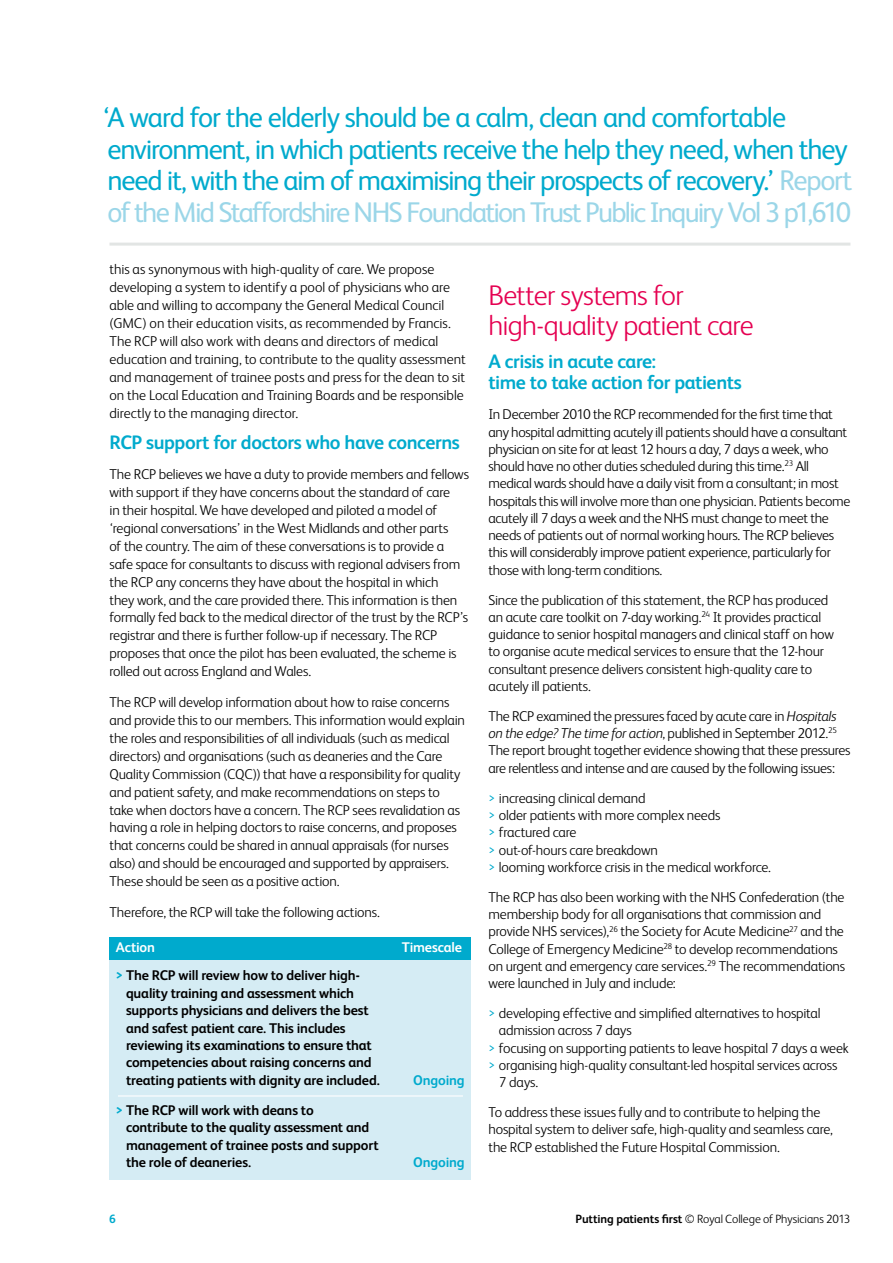
<style>
.page{position:relative;width:893px;height:1263px;background:#fff}
.page>*{position:absolute;margin:0;border:0;box-sizing:border-box;transform-origin:0 0}
.t1{font:28.5px/31.5px "FS Albert";letter-spacing:-.045em;color:#00aacd}
.t2{font:300 28.5px/30px "FS Albert";letter-spacing:-.025em;color:#e50051}
.t3{font:700 19.5px/21px "FS Albert";letter-spacing:-.025em;color:#00aacd}
.t4{font:300 14.25px/18px "FS Albert";letter-spacing:-.015em;color:#000}
.t5{font:700 14.1px/17.4px "FS Albert";letter-spacing:-.015em;color:#000}
.t6{font:700 14.1px "FS Albert";letter-spacing:-.015em;color:#fff}
.t7{font:700 14.1px "FS Albert";letter-spacing:-.01em;color:#00aacd}
.t8{font:300 12px "FS Albert";letter-spacing:-.01em;color:#000}
.t9{font:700 12px "FS Albert";color:#00aacd}
.s1{color:#9bd6e8}
.s2{color:#00aacd}
.s3{font-style:italic}
.s4{font-weight:700}
</style>
<div class="page">
<div style="left:109px;top:952px;width:362px;height:228px;background:#d5ecf4"></div>
<div style="left:109px;top:937px;width:362px;height:22px;background:#00aacd"></div>
<hr style="left:118px;top:1095px;width:345px;height:1px;background:#fff">
<hr style="left:109px;top:243px;width:741px;height:3px;background:#e2e5e4">
<p class="t1" style="left:102px;top:102px;width:752px">‘A ward for the elderly should be a calm, clean and comfortable environment, in which patients receive the help they need, when they need it, with the aim of maximising their prospects of recovery.’ <span class="s1">Report of the Mid Staffordshire NHS Foundation Trust Public Inquiry Vol 3 p1,610</span></p>
<p class="t4" style="left:109px;top:260px;width:358px">this as synonymous with high-quality of care. We propose developing a system to identify a pool of physicians who are able and willing to accompany the General Medical Council (GMC) on their education visits, as recommended by Francis.<br>The RCP will also work with deans and directors of medical education and training, to contribute to the quality assessment and management of trainee posts and press for the dean to sit on the Local Education and Training Boards and be responsible directly to the managing director.</p>
<h2 class="t3" style="left:109px;top:432px;width:352px">RCP support for doctors who have concerns</h2>
<p class="t4" style="left:109px;top:465px;width:361px">The RCP believes we have a duty to provide members and fellows with support if they have concerns about the standard of care<br>in their hospital. We have developed and piloted a model of ‘regional conversations’ in the West Midlands and other parts<br>of the country. The aim of these conversations is to provide a safe space for consultants to discuss with regional advisers from the RCP any concerns they have about the hospital in which<br>they work, and the care provided there. This information is then formally fed back to the medical director of the trust by the RCP’s registrar and there is further follow-up if necessary. The RCP proposes that once the pilot has been evaluated, the scheme is rolled out across England and Wales.</p>
<p class="t4" style="left:109px;top:693px;width:357px">The RCP will develop information about how to raise concerns and provide this to our members. This information would explain the roles and responsibilities of all individuals (such as medical directors) and organisations (such as deaneries and the Care Quality Commission (CQC)) that have a responsibility for quality and patient safety, and make recommendations on steps to take when doctors have a concern. The RCP sees revalidation as having a role in helping doctors to raise concerns, and proposes that concerns could be shared in annual appraisals (for nurses also) and should be encouraged and supported by appraisers.<br>These should be seen as a positive action.</p>
<p class="t4" style="left:109px;top:903px;width:272px">Therefore, the RCP will take the following actions.</p>
<p class="t6" style="left:116px;top:939px;width:41px">Action</p>
<p class="t6" style="left:402px;top:939px;width:62px">Timescale</p>
<p class="t5" style="left:126px;top:967px;width:255px;text-indent:-10px"><span class="s2">&gt;</span> The RCP will review how to deliver high&shy;quality training and assessment which supports physicians and delivers the best and safest patient care. This includes reviewing its examinations to ensure that competencies about raising concerns and treating patients with dignity are included.</p>
<p class="t7" style="left:413px;top:1072px;width:53px">Ongoing</p>
<p class="t5" style="left:126px;top:1101px;width:254px;text-indent:-10px"><span class="s2">&gt;</span> The RCP will work with deans to contribute to the quality assessment and management of trainee posts and support the role of deaneries.</p>
<p class="t7" style="left:413px;top:1154px;width:53px">Ongoing</p>
<h1 class="t2" style="left:488px;top:280px;width:267px">Better systems for high-quality patient care</h1>
<h2 class="t3" style="left:488px;top:351px;width:255px">A crisis in acute care:<br>time to take action for patients</h2>
<p class="t4" style="left:488px;top:406px;width:363px;line-height:17.2px">In December 2010 the RCP recommended for the first time that any hospital admitting acutely ill patients should have a consultant physician on site for at least 12 hours a day, 7 days a week, who should have no other duties scheduled during this time.<sup>23</sup> All medical wards should have a daily visit from a consultant; in most hospitals this will involve more than one physician. Patients become acutely ill 7 days a week and the NHS must change to meet the needs of patients out of normal working hours. The RCP believes this will considerably improve patient experience, particularly for those with long-term conditions.</p>
<p class="t4" style="left:488px;top:591px;width:347px;line-height:17.2px">Since the publication of this statement, the RCP has produced an acute care toolkit on 7-day working.<sup>24</sup> It provides practical guidance to senior hospital managers and clinical staff on how to organise acute medical services to ensure that the 12-hour consultant presence delivers consistent high-quality care to acutely ill patients.</p>
<p class="t4" style="left:488px;top:707px;width:363px;line-height:17.2px">The RCP examined the pressures faced by acute care in <span class="s3">Hospitals on the edge? The time for action</span>, published in September 2012.<sup>25<br></sup>The report brought together evidence showing that these pressures are relentless and intense and are caused by the following issues:</p>
<p class="t4" style="left:488px;top:789px;width:284px;line-height:17.2px"><span class="s2">&gt;</span> increasing clinical demand<br><span class="s2">&gt;</span> older patients with more complex needs<br><span class="s2">&gt;</span> fractured care<br><span class="s2">&gt;</span> out-of-hours care breakdown<br><span class="s2">&gt;</span> looming workforce crisis in the medical workforce.</p>
<p class="t4" style="left:488px;top:888px;width:358px;line-height:17.2px">The RCP has also been working with the NHS Confederation (the membership body for all organisations that commission and provide NHS services),<sup>26</sup> the Society for Acute Medicine<sup>27</sup> and the College of Emergency Medicine<sup>28</sup> to develop recommendations on urgent and emergency care services.<sup>29</sup> The recommendations were launched in July and include:</p>
<p class="t4" style="left:488px;top:1004px;width:334px"><span class="s2">&gt;</span> developing effective and simplified alternatives to hospital</p>
<p class="t4" style="left:499px;top:1021px;width:134px">admission across 7 days</p>
<p class="t4" style="left:488px;top:1038px;width:362px"><span class="s2">&gt;</span> focusing on supporting patients to leave hospital 7 days a week</p>
<p class="t4" style="left:488px;top:1056px;width:350px"><span class="s2">&gt;</span> organising high-quality consultant-led hospital services across</p>
<p class="t4" style="left:499px;top:1073px;width:41px">7 days.</p>
<p class="t4" style="left:488px;top:1103px;width:346px;line-height:17.2px">To address these issues fully and to contribute to helping the hospital system to deliver safe, high-quality and seamless care, the RCP established the Future Hospital Commission.</p>
<p class="t9" style="left:109px;top:1212px;width:8px">6</p>
<p class="t8" style="left:575px;top:1212px;width:276px"><span class="s4">Putting patients first</span> © Royal College of Physicians 2013</p>
</div>
